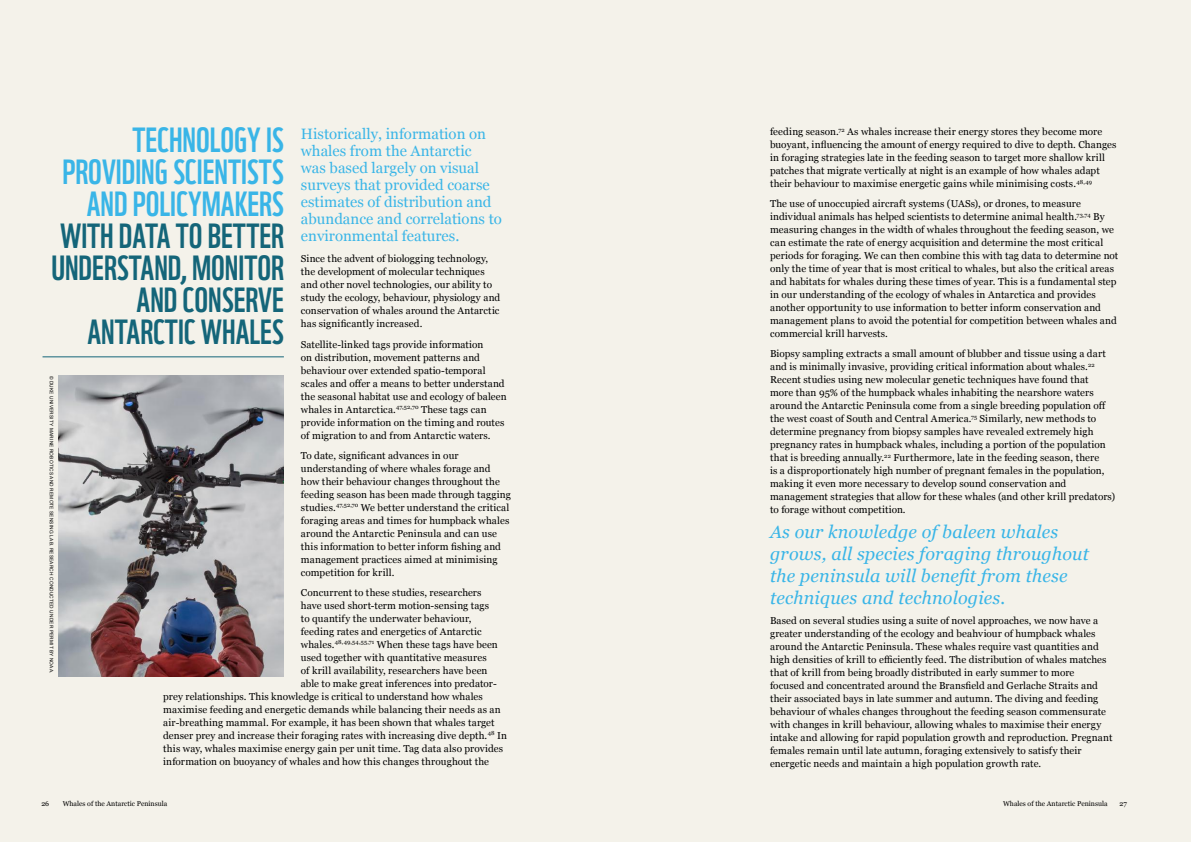
<style>
.page{position:relative;width:1191px;height:842px;background:#fff}
.page>*{position:absolute;margin:0;border:0;box-sizing:border-box;transform-origin:0 0}
.t1{font:34px/32px "WWF";color:#146579;text-align:right}
.t2{font:34px/32px "WWF";color:#39b5e7;text-align:right}
.t3{font:italic 18px/22px "Georgia";letter-spacing:.01em;color:#39b5e7}
.t4{font:15px/17px "Georgia";color:#39b5e7}
.t5{font:10px/13px "Georgia";letter-spacing:.01em;color:#000}
.t6{font:7px "Georgia";color:#000}
.t7{font:4.8px "Arial";letter-spacing:.035em;color:#000}
</style>
<div class="page">
<div style="left:0;top:0;width:595px;height:842px;background:#f4f2ea"></div>
<div style="left:595px;top:0;width:596px;height:842px;background:#f4f2ea"></div>
<img style="left:59px;top:376px;width:225px;height:300px">
<hr style="left:43px;top:356px;width:241px;height:1px;background:#146579">
<h1 class="t2" style="left:62px;top:121px;width:223px">TECHNOLOGY IS<br>PROVIDING SCIENTISTS<br>AND POLICYMAKERS</h1>
<h1 class="t1" style="left:51px;top:217px;width:234px">WITH DATA TO BETTER<br>UNDERSTAND, MONITOR<br>AND CONSERVE<br>ANTARCTIC WHALES</h1>
<h3 class="t4" style="left:301px;top:125px;width:202px">Historically, information on whales from the Antarctic<br>was based largely on visual surveys that provided coarse estimates of distribution and abundance and correlations to environmental features.</h3>
<p class="t5" style="left:301px;top:252px;width:201px">Since the advent of biologging technology, the development of molecular techniques and other novel technologies, our ability to study the ecology, behaviour, physiology and conservation of whales around the Antarctic has significantly increased.</p>
<p class="t5" style="left:301px;top:337px;width:207px">Satellite-linked tags provide information<br>on distribution, movement patterns and behaviour over extended spatio-temporal scales and offer a means to better understand the seasonal habitat use and ecology of baleen whales in Antarctica.<sup>47,52,70</sup> These tags can provide information on the timing and routes of migration to and from Antarctic waters.</p>
<p class="t5" style="left:301px;top:448px;width:211px">To date, significant advances in our understanding of where whales forage and how their behaviour changes throughout the feeding season has been made through tagging studies.<sup>47,52,70</sup> We better understand the critical foraging areas and times for humpback whales around the Antarctic Peninsula and can use this information to better inform fishing and management practices aimed at minimising competition for krill.</p>
<p class="t5" style="left:301px;top:585px;width:182px">Concurrent to these studies, researchers</p>
<p class="t5" style="left:301px;top:598px;width:190px">have used short-term motion-sensing tags</p>
<p class="t5" style="left:301px;top:611px;width:172px">to quantify the underwater behaviour,</p>
<p class="t5" style="left:301px;top:624px;width:182px">feeding rates and energetics of Antarctic</p>
<p class="t5" style="left:301px;top:637px;width:198px">whales.<sup>48,49,54,55,71</sup> When these tags have been</p>
<p class="t5" style="left:301px;top:650px;width:187px">used together with quantitative measures</p>
<p class="t5" style="left:301px;top:663px;width:188px">of krill availability, researchers have been</p>
<p class="t5" style="left:301px;top:676px;width:197px">able to make great inferences into predator-</p>
<p class="t5" style="left:163px;top:689px;width:321px">prey relationships. This knowledge is critical to understand how whales</p>
<p class="t5" style="left:163px;top:702px;width:339px">maximise feeding and energetic demands while balancing their needs as an</p>
<p class="t5" style="left:163px;top:715px;width:333px">air-breathing mammal. For example, it has been shown that whales target</p>
<p class="t5" style="left:163px;top:728px;width:345px">denser prey and increase their foraging rates with increasing dive depth.<sup>48</sup> In</p>
<p class="t5" style="left:163px;top:741px;width:341px">this way, whales maximise energy gain per unit time. Tag data also provides</p>
<p class="t5" style="left:163px;top:754px;width:327px">information on buoyancy of whales and how this changes throughout the</p>
<p class="t7" style="left:54px;top:376px;width:299px;rotate:90deg">© DUKE UNIVERSITY MARINE ROBOTICS AND REMOTE SENSING LAB. RESEARCH CONDUCTED UNDER PERMIT BY NOAA.</p>
<p class="t5" style="left:770px;top:125px;width:348px">feeding season.<sup>72</sup> As whales increase their energy stores they become more buoyant, influencing the amount of energy required to dive to depth. Changes in foraging strategies late in the feeding season to target more shallow krill patches that migrate vertically at night is an example of how whales adapt their behaviour to maximise energetic gains while minimising costs.<sup>48,49</sup></p>
<p class="t5" style="left:770px;top:197px;width:350px">The use of unoccupied aircraft systems (UASs), or drones, to measure individual animals has helped scientists to determine animal health.<sup>73,74</sup> By measuring changes in the width of whales throughout the feeding season, we can estimate the rate of energy acquisition and determine the most critical periods for foraging. We can then combine this with tag data to determine not only the time of year that is most critical to whales, but also the critical areas and habitats for whales during these times of year. This is a fundamental step in our understanding of the ecology of whales in Antarctica and provides another opportunity to use information to better inform conservation and management plans to avoid the potential for competition between whales and commercial krill harvests.</p>
<p class="t5" style="left:770px;top:347px;width:346px">Biopsy sampling extracts a small amount of blubber and tissue using a dart and is minimally invasive, providing critical information about whales.<sup>22<br></sup>Recent studies using new molecular genetic techniques have found that<br>more than 95% of the humpback whales inhabiting the nearshore waters around the Antarctic Peninsula come from a single breeding population off the west coast of South and Central America.<sup>75</sup> Similarly, new methods to determine pregnancy from biopsy samples have revealed extremely high pregnancy rates in humpback whales, including a portion of the population that is breeding annually.<sup>22</sup> Furthermore, late in the feeding season, there<br>is a disproportionately high number of pregnant females in the population, making it even more necessary to develop sound conservation and management strategies that allow for these whales (and other krill predators) to forage without competition.</p>
<h2 class="t3" style="left:770px;top:520px;width:320px">As our knowledge of baleen whales grows, all species foraging throughout the peninsula will benefit from these techniques and technologies.</h2>
<p class="t5" style="left:770px;top:614px;width:344px">Based on several studies using a suite of novel approaches, we now have a greater understanding of the ecology and beahviour of humpback whales around the Antarctic Peninsula. These whales require vast quantities and high densities of krill to efficiently feed. The distribution of whales matches that of krill from being broadly distributed in early summer to more<br>focused and concentrated around the Bransfield and Gerlache Straits and their associated bays in late summer and autumn. The diving and feeding behaviour of whales changes throughout the feeding season commensurate with changes in krill behaviour, allowing whales to maximise their energy intake and allowing for rapid population growth and reproduction. Pregnant females remain until late autumn, foraging extensively to satisfy their energetic needs and maintain a high population growth rate.</p>
<p class="t6" style="left:41px;top:798px;width:9px">26</p>
<p class="t6" style="left:63px;top:798px;width:106px">Whales of the Antarctic Peninsula</p>
<p class="t6" style="left:1003px;top:798px;width:106px">Whales of the Antarctic Peninsula</p>
<p class="t6" style="left:1119px;top:798px;width:9px">27</p>
</div>
